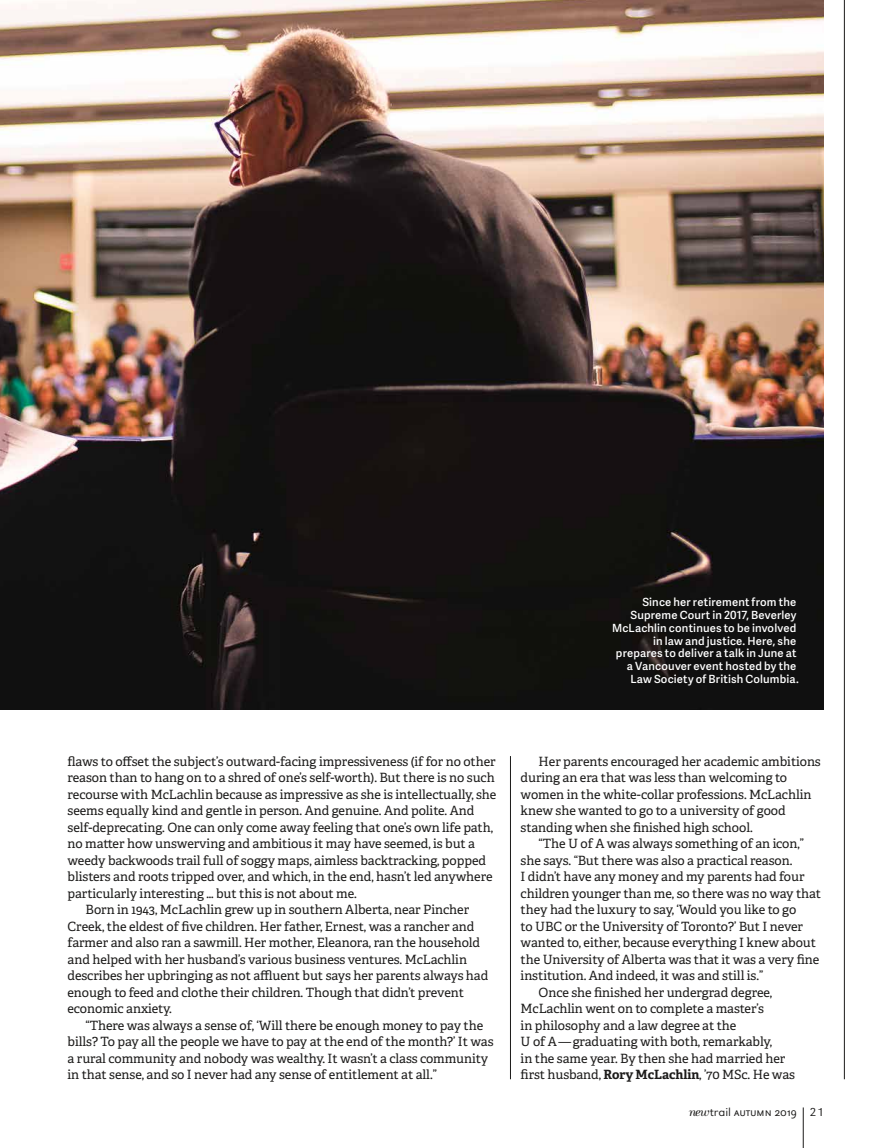
<style>
.page{position:relative;width:878px;height:1148px;background:#fff}
.page>*{position:absolute;margin:0;border:0;box-sizing:border-box;transform-origin:0 0}
.t1{font:12.75px/16.5px "Adelle";letter-spacing:-.005em;color:#1c1b1a}
.t2{font:300 12px "URW Grotesk SC";color:#1c1b1a}
.t3{font:11.25px/12.8px "Adelle Sans Sb";letter-spacing:.015em;color:#fff;text-align:right}
.s1{font-weight:700}
.s2{font-family:"URW Antiqua";font-weight:400;font-style:italic}
.s3{font-family:"URW Grotesk Ext Wid"}
</style>
<div class="page">
<img style="left:0;top:0;width:824px;height:710px">
<hr style="left:510px;top:756px;width:1px;height:323px;background:#1c1b1a">
<hr style="left:844px;top:0;width:1px;height:1079px;background:#1c1b1a">
<hr style="left:802px;top:1107px;width:1px;height:41px;background:#1c1b1a">
<p class="t3" style="left:612px;top:595px;width:188px">Since her retirement from the<br>Supreme Court in 2017, Beverley<br>McLachlin continues to be involved in law and justice. Here, she prepares to deliver a talk in June at a Vancouver event hosted by the<br>Law Society of British Columbia.</p>
<p class="t1" style="left:67px;top:752px;width:430px">flaws to offset the subject’s outward-facing impressiveness (if for no other</p>
<p class="t1" style="left:67px;top:768px;width:428px">reason than to hang on to a shred of one’s self-worth). But there is no such</p>
<p class="t1" style="left:67px;top:785px;width:430px">recourse with McLachlin because as impressive as she is intellectually, she</p>
<p class="t1" style="left:67px;top:801px;width:408px">seems equally kind and gentle in person. And genuine. And polite. And</p>
<p class="t1" style="left:67px;top:818px;width:427px">self-deprecating. One can only come away feeling that one’s own life path,</p>
<p class="t1" style="left:67px;top:834px;width:409px">no matter how unswerving and ambitious it may have seemed, is but a</p>
<p class="t1" style="left:67px;top:851px;width:420px">weedy backwoods trail full of soggy maps, aimless backtracking, popped</p>
<p class="t1" style="left:67px;top:867px;width:426px">blisters and roots tripped over, and which, in the end, hasn’t led anywhere</p>
<p class="t1" style="left:67px;top:884px;width:291px">particularly interesting … but this is not about me.</p>
<p class="t1" style="left:85px;top:900px;width:385px">Born in 1943, McLachlin grew up in southern Alberta, near Pincher</p>
<p class="t1" style="left:67px;top:917px;width:408px">Creek, the eldest of five children. Her father, Ernest, was a rancher and</p>
<p class="t1" style="left:67px;top:933px;width:414px">farmer and also ran a sawmill. Her mother, Eleanora, ran the household</p>
<p class="t1" style="left:67px;top:950px;width:401px">and helped with her husband’s various business ventures. McLachlin</p>
<p class="t1" style="left:67px;top:966px;width:422px">describes her upbringing as not affluent but says her parents always had</p>
<p class="t1" style="left:67px;top:983px;width:398px">enough to feed and clothe their children. Though that didn’t prevent</p>
<p class="t1" style="left:67px;top:999px;width:106px">economic anxiety.</p>
<p class="t1" style="left:85px;top:1016px;width:399px">“There was always a sense of, ‘Will there be enough money to pay the</p>
<p class="t1" style="left:67px;top:1032px;width:427px">bills? To pay all the people we have to pay at the end of the month?’ It was</p>
<p class="t1" style="left:67px;top:1049px;width:422px">a rural community and nobody was wealthy. It wasn’t a class community</p>
<p class="t1" style="left:67px;top:1065px;width:371px">in that sense, and so I never had any sense of entitlement at all.”</p>
<p class="t1" style="left:520px;top:752px;width:302px;text-indent:18px">Her parents encouraged her academic ambitions during an era that was less than welcoming to women in the white-collar professions. McLachlin knew she wanted to go to a university of good standing when she finished high school.</p>
<p class="t1" style="left:538px;top:834px;width:267px">“The U of A was always something of an icon,”</p>
<p class="t1" style="left:520px;top:851px;width:273px">she says. “But there was also a practical reason.</p>
<p class="t1" style="left:520px;top:867px;width:285px">I didn’t have any money and my parents had four</p>
<p class="t1" style="left:520px;top:884px;width:302px">children younger than me, so there was no way that</p>
<p class="t1" style="left:520px;top:900px;width:277px">they had the luxury to say, ‘Would you like to go</p>
<p class="t1" style="left:520px;top:917px;width:284px">to UBC or the University of Toronto?’ But I never</p>
<p class="t1" style="left:520px;top:933px;width:297px">wanted to, either, because everything I knew about</p>
<p class="t1" style="left:520px;top:950px;width:300px">the University of Alberta was that it was a very fine</p>
<p class="t1" style="left:520px;top:966px;width:244px">institution. And indeed, it was and still is.”</p>
<p class="t1" style="left:538px;top:983px;width:235px">Once she finished her undergrad degree,</p>
<p class="t1" style="left:520px;top:999px;width:245px">McLachlin went on to complete a master’s</p>
<p class="t1" style="left:520px;top:1016px;width:217px">in philosophy and a law degree at the</p>
<p class="t1" style="left:520px;top:1032px;width:253px">U of A — graduating with both, remarkably,</p>
<p class="t1" style="left:520px;top:1049px;width:266px">in the same year. By then she had married her</p>
<p class="t1" style="left:520px;top:1065px;width:276px">first husband, <span class="s1">Rory McLachlin</span>, ’70 MSc. He was</p>
<p class="t2" style="left:688px;top:1105px;width:137px"><span class="s2">new</span><span class="s3">trail</span> autumn 2019 <span class="s3">21</span></p>
</div>
